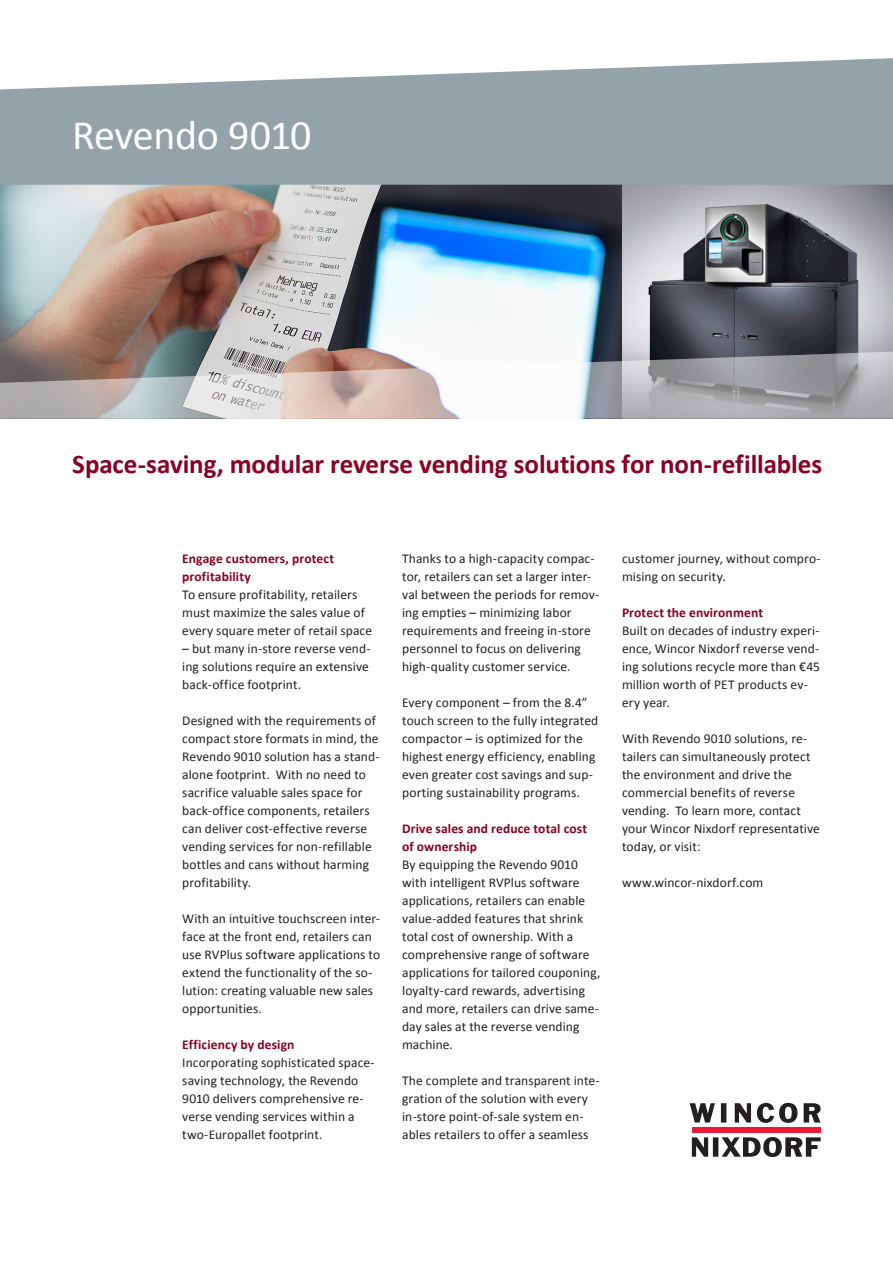
<style>
.page{position:relative;width:893px;height:1263px;background:#fff}
.page>*{position:absolute;margin:0;border:0;box-sizing:border-box;transform-origin:0 0}
._1_Title_28_32{font:42px "Calibri";letter-spacing:-.015em;color:#fff}
._2_Headline_18_24{font:700 27px "Calibri";letter-spacing:-.005em;color:#8a0124}
._5_Body_9_12{font:13.5px/18px "Calibri";letter-spacing:.005em;color:#231f20}
._5_Body_9_12-2{font:700 13.5px/18px "Calibri";letter-spacing:.01em;color:#8a0124}
</style>
<div class="page">
<img style="left:0;top:185px;width:622px;height:165px">
<img style="left:622px;top:185px;width:271px;height:165px">
<svg style="left:690px;top:1103px;width:131px;height:54px"></svg>
<div style="left:692px;top:1127px;width:129px;height:5px;background:#ed1a3a"></div>
<svg style="left:0;top:350px;width:893px;height:69px"></svg>
<svg style="left:0;top:58px;width:893px;height:127px;background:#a1adb4"></svg>
<p class="_1_Title_28_32" style="left:72px;top:108px;width:241px">Revendo 9010</p>
<p class="_2_Headline_18_24" style="left:72px;top:446px;width:751px">Space-saving, modular reverse vending solutions for non-refillables</p>
<p class="_5_Body_9_12-2" style="left:182px;top:549px;width:153px">Engage customers, protect profitability</p>
<p class="_5_Body_9_12" style="left:182px;top:585px;width:191px">To ensure profitability, retailers must maximize the sales value of every square meter of retail space</p>
<p class="_5_Body_9_12" style="left:182px;top:639px;width:190px;text-align:justify">– but many in-store reverse vend&shy;ing solutions require an extensive back-office footprint.</p>
<p class="_5_Body_9_12" style="left:182px;top:711px;width:199px">Designed with the requirements of compact store formats in mind, the Revendo 9010 solution has a stand&shy;alone footprint. With no need to sacrifice valuable sales space for back-office components, retailers can deliver cost-effective reverse vending services for non-refillable bottles and cans without harming profitability.</p>
<p class="_5_Body_9_12" style="left:182px;top:909px;width:200px">With an intuitive touchscreen inter&shy;face at the front end, retailers can use RVPlus software applications to extend the functionality of the so&shy;lution: creating valuable new sales opportunities.</p>
<p class="_5_Body_9_12-2" style="left:182px;top:1035px;width:114px">Efficiency by design</p>
<p class="_5_Body_9_12" style="left:182px;top:1053px;width:194px">Incorporating sophisticated space&shy;saving technology, the Revendo<br>9010 delivers comprehensive re&shy;verse vending services within a two-Europallet footprint.</p>
<p class="_5_Body_9_12" style="left:402px;top:549px;width:198px">Thanks to a high-capacity compac&shy;tor, retailers can set a larger inter&shy;val between the periods for remov&shy;ing empties – minimizing labor requirements and freeing in-store personnel to focus on delivering high-quality customer service.</p>
<p class="_5_Body_9_12" style="left:402px;top:693px;width:198px">Every component – from the 8.4” touch screen to the fully integrated compactor – is optimized for the highest energy efficiency, enabling even greater cost savings and sup&shy;porting sustainability programs.</p>
<p class="_5_Body_9_12-2" style="left:402px;top:819px;width:186px">Drive sales and reduce total cost of ownership</p>
<p class="_5_Body_9_12" style="left:402px;top:855px;width:200px">By equipping the Revendo 9010 with intelligent RVPlus software applications, retailers can enable value-added features that shrink total cost of ownership. With a comprehensive range of software applications for tailored couponing, loyalty-card rewards, advertising and more, retailers can drive same&shy;day sales at the reverse vending machine.</p>
<p class="_5_Body_9_12" style="left:402px;top:1071px;width:199px">The complete and transparent inte&shy;gration of the solution with every in-store point-of-sale system en&shy;ables retailers to offer a seamless</p>
<p class="_5_Body_9_12" style="left:622px;top:549px;width:200px">customer journey, without compro&shy;mising on security.</p>
<p class="_5_Body_9_12-2" style="left:622px;top:603px;width:142px">Protect the environment</p>
<p class="_5_Body_9_12" style="left:622px;top:621px;width:199px">Built on decades of industry experi&shy;ence, Wincor Nixdorf reverse vend&shy;ing solutions recycle more than €45 million worth of PET products ev&shy;ery year.</p>
<p class="_5_Body_9_12" style="left:622px;top:729px;width:199px">With Revendo 9010 solutions, re&shy;tailers can simultaneously protect the environment and drive the commercial benefits of reverse vending. To learn more, contact your Wincor Nixdorf representative today, or visit:</p>
<p class="_5_Body_9_12" style="left:622px;top:873px;width:143px">www.wincor-nixdorf.com</p>
</div>
